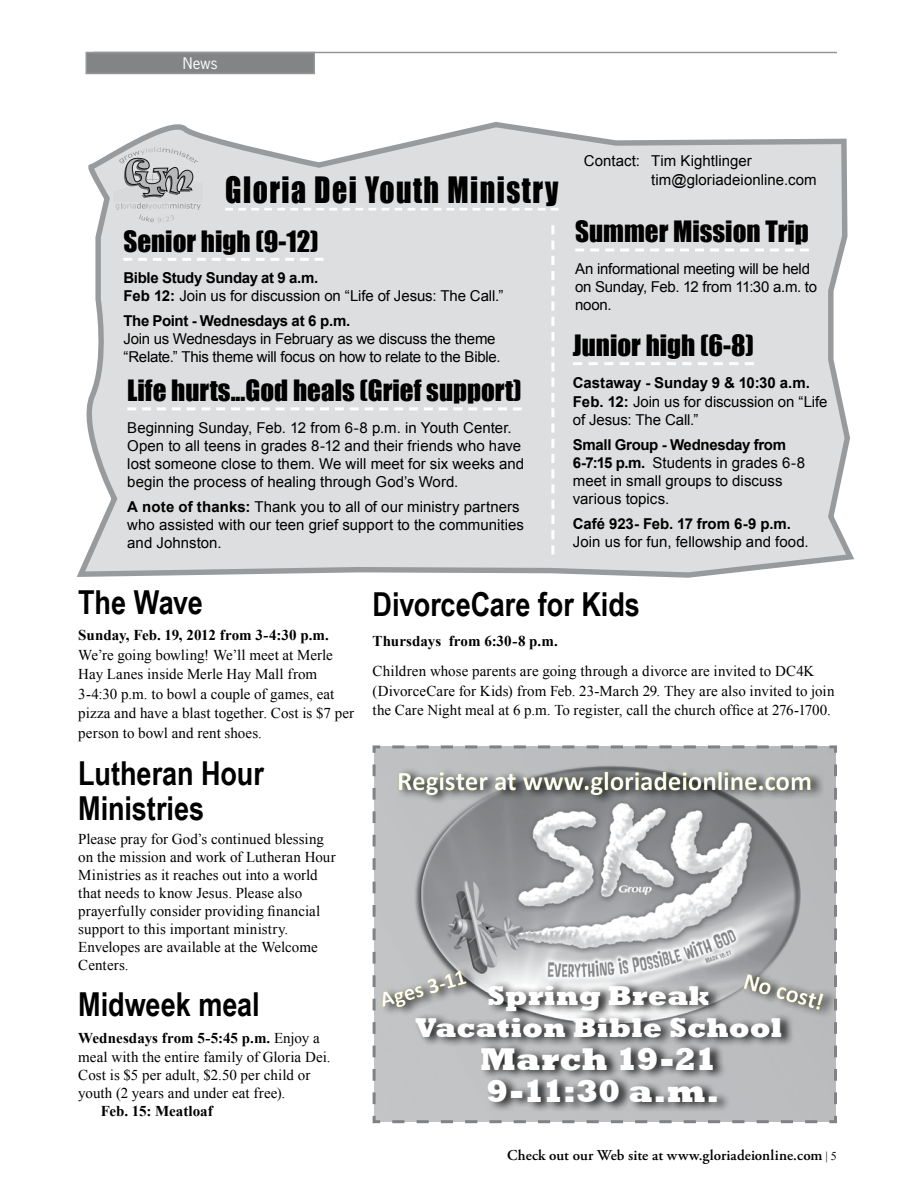
<style>
.page{position:relative;width:918px;height:1188px;background:#fff}
.page>*{position:absolute;margin:0;border:0;box-sizing:border-box;transform-origin:0 0}
.t1{font:33.45px "Impact";letter-spacing:.05em;color:#000;scale:.89 1}
.t2{font:700 33px/34.5px "Arial Narrow";color:#000}
.t3{font:800 32.4px/32.4px "Rockwell";letter-spacing:.005em;color:#fff}
.t4{font:800 27.9px/32.2px "Rockwell";letter-spacing:.01em;color:#fff;text-align:center}
.t5{font:27px "Impact";color:#000}
.t6{font:700 27px "Calibri";letter-spacing:-.005em;color:#f6ffff}
.t7{font:700 24px "Calibri";color:#fff}
.t8{font:700 22.2px "Calibri";color:#fff}
.t9{font:15px/18px "Times New Roman";letter-spacing:.005em;color:#000}
.t10{font:15px/18px "Arial";color:#000}
.t11{font:700 15px/19.5px "Arial";letter-spacing:-.01em;color:#000}
.t12{font:700 15px "Times New Roman";color:#000}
.t13{font:600 15px "Adobe Garamond Pro";letter-spacing:.005em;color:#000}
.t14{font:15px "News Gothic Std";color:#fff}
.s1{font-weight:700}
.s2{font-weight:400}
.s3{font-family:"Times New Roman";font-weight:400;font-size:12px}
</style>
<div class="page">
<div style="left:86px;top:52px;width:228px;height:22px;background:#828486"></div>
<div style="left:86px;top:52px;width:229px;height:22px;border:2px solid #95979a"></div>
<hr style="left:94px;top:52px;width:743px;height:1px;background:#95979a">
<svg style="left:76px;top:122px;width:778px;height:456px;background:#dddedf"></svg>
<svg style="left:551px;top:225px;width:3px;height:329px"></svg>
<svg style="left:573px;top:362px;width:181px;height:3px"></svg>
<svg style="left:225px;top:208px;width:334px;height:2px"></svg>
<svg style="left:113px;top:147px;width:90px;height:76px;background:#c2c4c5"></svg>
<svg style="left:123px;top:258px;width:200px;height:3px"></svg>
<svg style="left:127px;top:407px;width:395px;height:3px"></svg>
<svg style="left:372px;top:745px;width:465px;height:379px"></svg>
<svg style="left:575px;top:248px;width:234px;height:3px"></svg>
<div style="left:414px;top:980px;width:381px;height:132px;background:#000;opacity:.89"></div>
<svg style="left:372px;top:763px;width:352px;height:45px;background:#8b8b76"></svg>
<svg style="left:372px;top:764px;width:130px;height:346px;background:#abadaa"></svg>
<svg style="left:724px;top:759px;width:113px;height:345px;background:#acadab"></svg>
<p class="t14" style="left:183px;top:54px;width:36px">News</p>
<h1 class="t1" style="left:225px;top:164px;width:376px">Gloria Dei Youth Ministry</h1>
<h3 class="t5" style="left:123px;top:220px;width:197px">Senior high (9-12)</h3>
<p class="t10" style="left:123px;top:269px;width:382px"><span class="s1">Bible Study Sunday at 9 a.m.<br>Feb 12:</span> Join us for discussion on “Life of Jesus: The Call.”</p>
<p class="t11" style="left:123px;top:312px;width:228px">The Point - Wednesdays at 6 p.m.</p>
<p class="t10" style="left:123px;top:330px;width:379px">Join us Wednesdays in February as we discuss the theme “Relate.” This theme will focus on how to relate to the Bible.</p>
<h3 class="t5" style="left:127px;top:370px;width:396px">Life hurts...God heals (Grief support)</h3>
<p class="t10" style="left:127px;top:419px;width:398px">Beginning Sunday, Feb. 12 from 6-8 p.m. in Youth Center.<br>Open to all teens in grades 8-12 and their friends who have lost someone close to them. We will meet for six weeks and begin the process of healing through God’s Word.</p>
<p class="t10" style="left:127px;top:498px;width:398px"><span class="s1">A note of thanks:</span> Thank you to all of our ministry partners who assisted with our teen grief support to the communities and Johnston.</p>
<p class="t10" style="left:651px;top:151px;width:167px;line-height:19.5px;text-indent:-68px">Contact: Tim Kightlinger tim@gloriadeionline.com</p>
<h3 class="t5" style="left:575px;top:211px;width:235px">Summer Mission Trip</h3>
<p class="t10" style="left:575px;top:260px;width:243px">An informational meeting will be held on Sunday, Feb. 12 from 11:30 a.m. to noon.</p>
<h3 class="t5" style="left:573px;top:325px;width:183px">Junior high (6-8)</h3>
<p class="t11" style="left:573px;top:373px;width:256px">Castaway - Sunday 9 &amp; 10:30 a.m.<br>Feb. 12: <span class="s2">Join us for discussion on “Life</span></p>
<p class="t10" style="left:573px;top:411px;width:127px">of Jesus: The Call.”</p>
<p class="t10" style="left:573px;top:436px;width:234px"><span class="s1">Small Group - Wednesday from<br>6-7:15 p.m.</span> Students in grades 6-8 meet in small groups to discuss various topics.</p>
<p class="t11" style="left:573px;top:514px;width:220px">Café 923- Feb. 17 from 6-9 p.m.</p>
<p class="t10" style="left:573px;top:533px;width:237px">Join us for fun, fellowship and food.</p>
<h2 class="t2" style="left:78px;top:584px;width:126px">The Wave</h2>
<p class="t12" style="left:78px;top:625px;width:252px">Sunday, Feb. 19, 2012 from 3-4:30 p.m.</p>
<p class="t9" style="left:78px;top:645px;width:277px;line-height:19.5px">We’re going bowling! We’ll meet at Merle Hay Lanes inside Merle Hay Mall from 3-4:30 p.m. to bowl a couple of games, eat pizza and have a blast together. Cost is $7 per person to bowl and rent shoes.</p>
<h2 class="t2" style="left:78px;top:755px;width:187px">Lutheran Hour<br>Ministries</h2>
<p class="t9" style="left:78px;top:830px;width:259px">Please pray for God’s continued blessing on the mission and work of Lutheran Hour Ministries as it reaches out into a world that needs to know Jesus. Please also prayerfully consider providing financial support to this important ministry.<br>Envelopes are available at the Welcome Centers.</p>
<h2 class="t2" style="left:78px;top:986px;width:183px">Midweek meal</h2>
<p class="t9" style="left:78px;top:1028px;width:254px;line-height:19.5px"><span class="s1">Wednesdays from 5-5:45 p.m.</span> Enjoy a meal with the entire family of Gloria Dei.</p>
<p class="t9" style="left:78px;top:1066px;width:234px">Cost is $5 per adult, $2.50 per child or youth (2 years and under eat free).</p>
<p class="t12" style="left:101px;top:1101px;width:113px">Feb. 15: Meatloaf</p>
<h2 class="t2" style="left:373px;top:585px;width:269px">DivorceCare for Kids</h2>
<p class="t12" style="left:373px;top:631px;width:187px">Thursdays from 6:30-8 p.m.</p>
<p class="t9" style="left:373px;top:661px;width:464px;line-height:19.5px">Children whose parents are going through a divorce are invited to DC4K (DivorceCare for Kids) from Feb. 23-March 29. They are also invited to join the Care Night meal at 6 p.m. To register, call the church office at 276-1700.</p>
<h3 class="t6" style="left:397px;top:764px;width:416px">Register at www.gloriadeionline.com</h3>
<h3 class="t8" style="left:377px;top:987px;width:90px;rotate:-16deg">Ages 3-11</h3>
<h3 class="t7" style="left:748px;top:966px;width:84px;rotate:16deg">No cost!</h3>
<h3 class="t4" style="left:415px;top:980px;width:368px">Spring Break<br>Vacation Bible School</h3>
<h3 class="t3" style="left:480px;top:1043px;width:241px">March 19-21<br>9-11:30 a.m.</h3>
<p class="t13" style="left:507px;top:1147px;width:331px">Check out our Web site at www.gloriadeionline.com <span class="s3">| 5</span></p>
</div>
